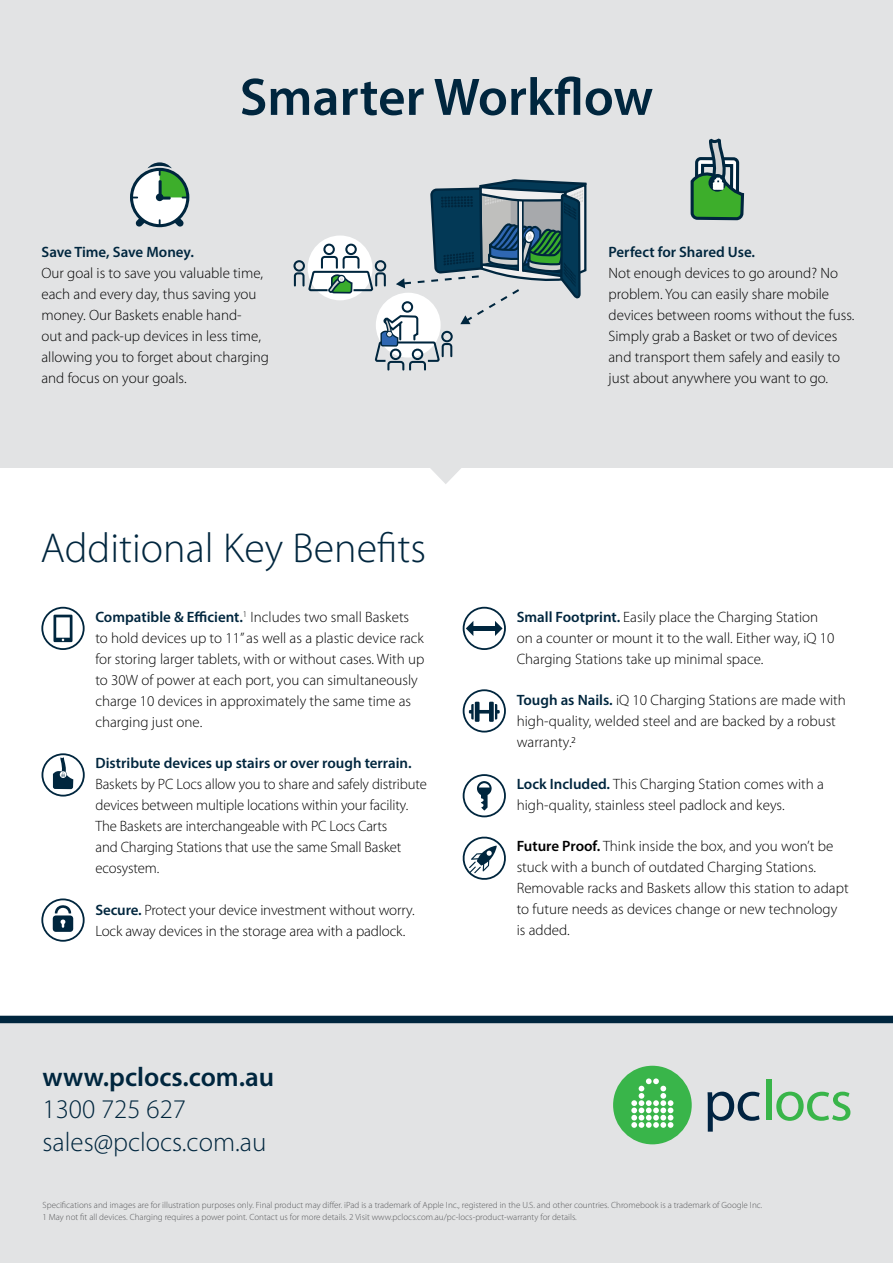
<style>
.page{position:relative;width:893px;height:1263px;background:#fff}
.page>*{position:absolute;margin:0;border:0;box-sizing:border-box;transform-origin:0 0}
.t1{font:600 53.25px "Myriad Pro";color:#00263e}
.t2{font:300 42px "Myriad Pro";color:#00263e}
.t3{font:300 27px/32.4px "Myriad Pro";color:#00263e}
.t4{font:600 27px "Myriad Pro";color:#00263e}
.t5{font:300 15px/21px "Myriad Pro";color:#000}
.t6{font:600 15px "Myriad Pro";color:#00263e}
.t7{font:300 9px/12px "Myriad Pro";color:#58595b}
.s1{font-weight:600;color:#00263e}
.s2{font-weight:600}
</style>
<div class="page">
<div style="left:0;top:1023px;width:893px;height:240px;background:#e2e3e4"></div>
<div style="left:0;top:0;width:893px;height:467px;background:#e2e3e4"></div>
<svg style="left:429px;top:467px;width:33px;height:17px"></svg>
<svg style="left:690px;top:138px;width:55px;height:83px"></svg>
<svg style="left:41px;top:898px;width:44px;height:44px"></svg>
<svg style="left:463px;top:689px;width:43px;height:43px"></svg>
<svg style="left:41px;top:607px;width:44px;height:43px"></svg>
<svg style="left:463px;top:774px;width:43px;height:43px"></svg>
<svg style="left:463px;top:607px;width:43px;height:43px"></svg>
<svg style="left:42px;top:753px;width:43px;height:43px"></svg>
<svg style="left:293px;top:179px;width:293px;height:192px"></svg>
<svg style="left:707px;top:1092px;width:53px;height:39px"></svg>
<div style="left:766px;top:1079px;width:5px;height:41px;background:#39b54a"></div>
<svg style="left:776px;top:1092px;width:74px;height:29px"></svg>
<div style="left:613px;top:1066px;width:79px;height:78px;background:#39b54a;border-radius:50%"></div>
<svg style="left:631px;top:1078px;width:42px;height:50px"></svg>
<div style="left:0;top:1016px;width:893px;height:7px;background:#00263e"></div>
<svg style="left:130px;top:162px;width:59px;height:65px"></svg>
<svg style="left:462px;top:836px;width:44px;height:44px"></svg>
<h1 class="t1" style="left:240px;top:63px;width:415px">Smarter Workflow</h1>
<p class="t6" style="left:41px;top:243px;width:154px">Save Time, Save Money.</p>
<p class="t5" style="left:41px;top:263px;width:229px">Our goal is to save you valuable time, each and every day, thus saving you money. Our Baskets enable hand-<br>out and pack-up devices in less time, allowing you to forget about charging and focus on your goals.</p>
<h2 class="t2" style="left:41px;top:523px;width:387px">Additional Key Benefits</h2>
<p class="t5" style="left:95px;top:606px;width:331px"><span class="s1">Compatible &amp; Efficient.</span><sup>1</sup> Includes two small Baskets to hold devices up to 11” as well as a plastic device rack for storing larger tablets, with or without cases. With up to 30W of power at each port, you can simultaneously charge 10 devices in approximately the same time as charging just one.</p>
<p class="t6" style="left:96px;top:754px;width:318px">Distribute devices up stairs or over rough terrain.</p>
<p class="t5" style="left:96px;top:774px;width:333px">Baskets by PC Locs allow you to share and safely distribute devices between multiple locations within your facility.<br>The Baskets are interchangeable with PC Locs Carts<br>and Charging Stations that use the same Small Basket ecosystem.</p>
<p class="t5" style="left:95px;top:899px;width:321px"><span class="s1">Secure.</span> Protect your device investment without worry.<br>Lock away devices in the storage area with a padlock.</p>
<h3 class="t4" style="left:43px;top:1060px;width:233px">www.pclocs.com.au</h3>
<h3 class="t3" style="left:43px;top:1093px;width:225px">1300 725 627 sales@pclocs.com.au</h3>
<p class="t6" style="left:608px;top:243px;width:148px">Perfect for Shared Use.</p>
<p class="t5" style="left:608px;top:263px;width:247px">Not enough devices to go around? No problem. You can easily share mobile devices between rooms without the fuss.<br>Simply grab a Basket or two of devices and transport them safely and easily to just about anywhere you want to go.</p>
<p class="t5" style="left:517px;top:606px;width:319px"><span class="s1">Small Footprint.</span> Easily place the Charging Station on a counter or mount it to the wall. Either way, iQ 10<br>Charging Stations take up minimal space.</p>
<p class="t5" style="left:517px;top:690px;width:331px"><span class="s1">Tough as Nails.</span> iQ 10 Charging Stations are made with high-quality, welded steel and are backed by a robust warranty.2</p>
<p class="t5" style="left:517px;top:773px;width:309px"><span class="s1">Lock Included.</span> This Charging Station comes with a high-quality, stainless steel padlock and keys.</p>
<p class="t5" style="left:517px;top:835px;width:333px"><span class="s2">Future Proof.</span> Think inside the box, and you won’t be stuck with a bunch of outdated Charging Stations.<br>Removable racks and Baskets allow this station to adapt to future needs as devices change or new technology is added.</p>
<p class="t7" style="left:43px;top:1199px;width:721px">Specifications and images are for illustration purposes only. Final product may differ. iPad is a trademark of Apple Inc., registered in the U.S. and other countries. Chromebook is a trademark of Google Inc.<br>1 May not fit all devices. Charging requires a power point. Contact us for more details. 2 Visit www.pclocs.com.au/pc-locs-product-warranty for details.</p>
</div>
